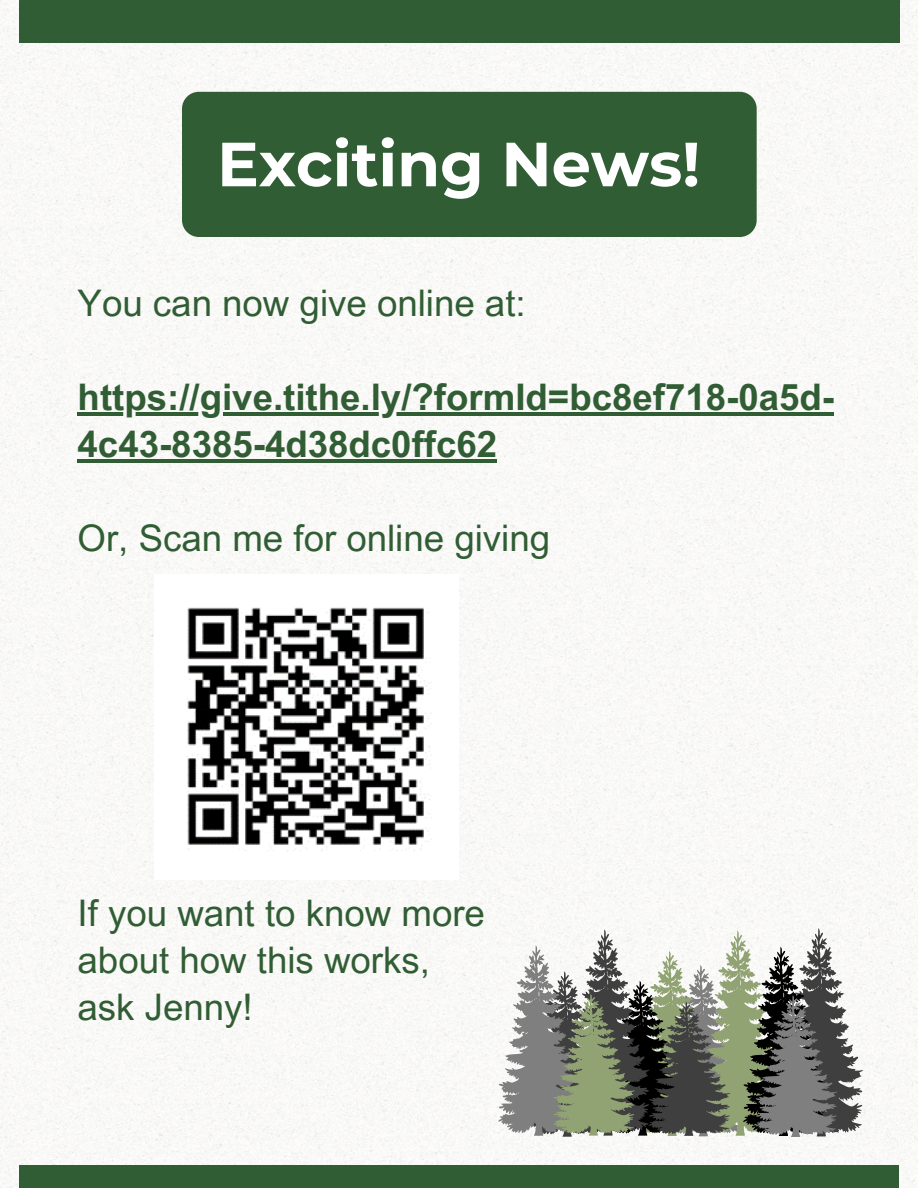
<style>
.page{position:relative;width:918px;height:1188px;background:#fff}
.page>*{position:absolute;margin:0;border:0;box-sizing:border-box;transform-origin:0 0}
.t1{font:700 62.25px "Montserrat";color:#fff}
.t2{font:36.6px "Arial MT Pro";color:#315d34}
.t3{font:700 36.6px/47px "Arial MT Pro";color:#315d34}
</style>
<div class="page">
<img style="left:0;top:0;width:918px;height:1188px">
<div style="left:182px;top:92px;width:575px;height:145px;background:#315d34;border-radius:17px"></div>
<div style="left:19px;top:0;width:880px;height:43px;background:#315d34"></div>
<div style="left:19px;top:1165px;width:880px;height:23px;background:#315d34"></div>
<hr style="left:78px;top:412px;width:756px;height:3px;background:#315d34">
<hr style="left:78px;top:459px;width:419px;height:3px;background:#315d34">
<svg style="left:497px;top:928px;width:367px;height:209px"></svg>
<img style="left:154px;top:574px;width:305px;height:305px">
<p class="t1" style="left:217px;top:126px;width:485px">Exciting News!</p>
<h1 class="t2" style="left:78px;top:289px;width:450px">You can now give online at:</h1>
<p class="t3" style="left:78px;top:378px;width:758px">https://give.tithe.ly/?formId=bc8ef718-0a5d-<br>4c43-8385-4d38dc0ffc62</p>
<h2 class="t2" style="left:78px;top:524px;width:474px">Or, Scan me for online giving</h2>
<p class="t2" style="left:78px;top:900px;width:409px">If you want to know more</p>
<p class="t2" style="left:78px;top:947px;width:354px">about how this works,</p>
<p class="t2" style="left:78px;top:993px;width:177px">ask Jenny!</p>
</div>
